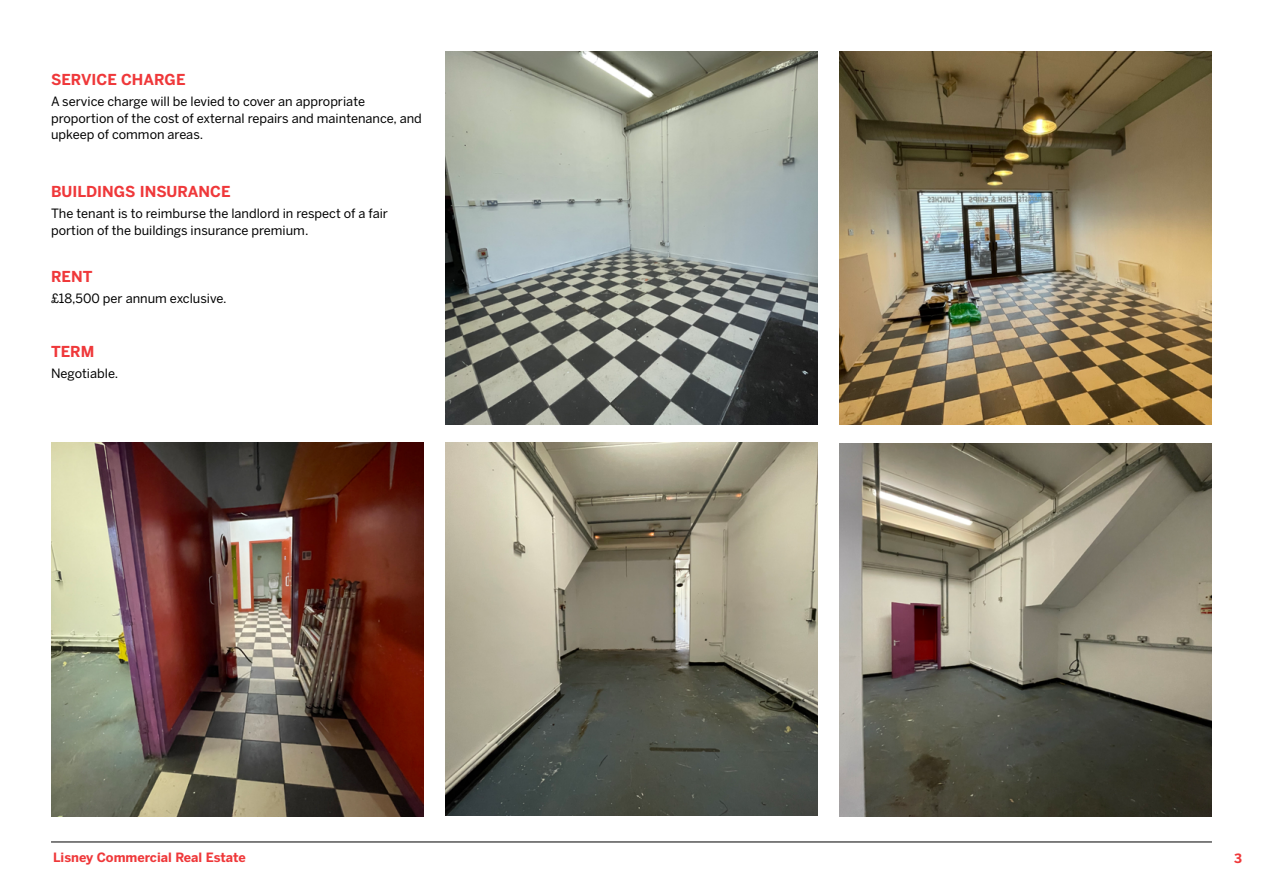
<style>
.page{position:relative;width:1263px;height:893px;background:#fff}
.page>*{position:absolute;margin:0;border:0;box-sizing:border-box;transform-origin:0 0}
.t1{font:700 15px "Benton Sans";color:#ef383a}
.t2{font:12.75px/16.5px "Benton Sans";color:#000}
.t3{font:700 12.75px "Benton Sans";color:#ef383a}
</style>
<div class="page">
<hr style="left:51px;top:842px;width:1161px;height:1px;background:#000">
<img style="left:51px;top:443px;width:373px;height:373px">
<img style="left:445px;top:51px;width:373px;height:373px">
<img style="left:445px;top:443px;width:373px;height:373px">
<img style="left:839px;top:52px;width:373px;height:373px">
<img style="left:839px;top:443px;width:373px;height:373px">
<p class="t1" style="left:51px;top:70px;width:136px">SERVICE CHARGE</p>
<p class="t2" style="left:51px;top:93px;width:372px">A service charge will be levied to cover an appropriate proportion of the cost of external repairs and maintenance, and upkeep of common areas.</p>
<p class="t1" style="left:51px;top:182px;width:181px">BUILDINGS INSURANCE</p>
<p class="t2" style="left:51px;top:205px;width:339px">The tenant is to reimburse the landlord in respect of a fair portion of the buildings insurance premium.</p>
<p class="t1" style="left:51px;top:267px;width:43px">RENT</p>
<p class="t2" style="left:51px;top:290px;width:177px">£18,500 per annum exclusive.</p>
<p class="t1" style="left:51px;top:343px;width:45px">TERM</p>
<p class="t2" style="left:51px;top:365px;width:69px">Negotiable.</p>
<p class="t3" style="left:53px;top:849px;width:194px">Lisney Commercial Real Estate</p>
<p class="t3" style="left:1234px;top:850px;width:9px">3</p>
</div>
